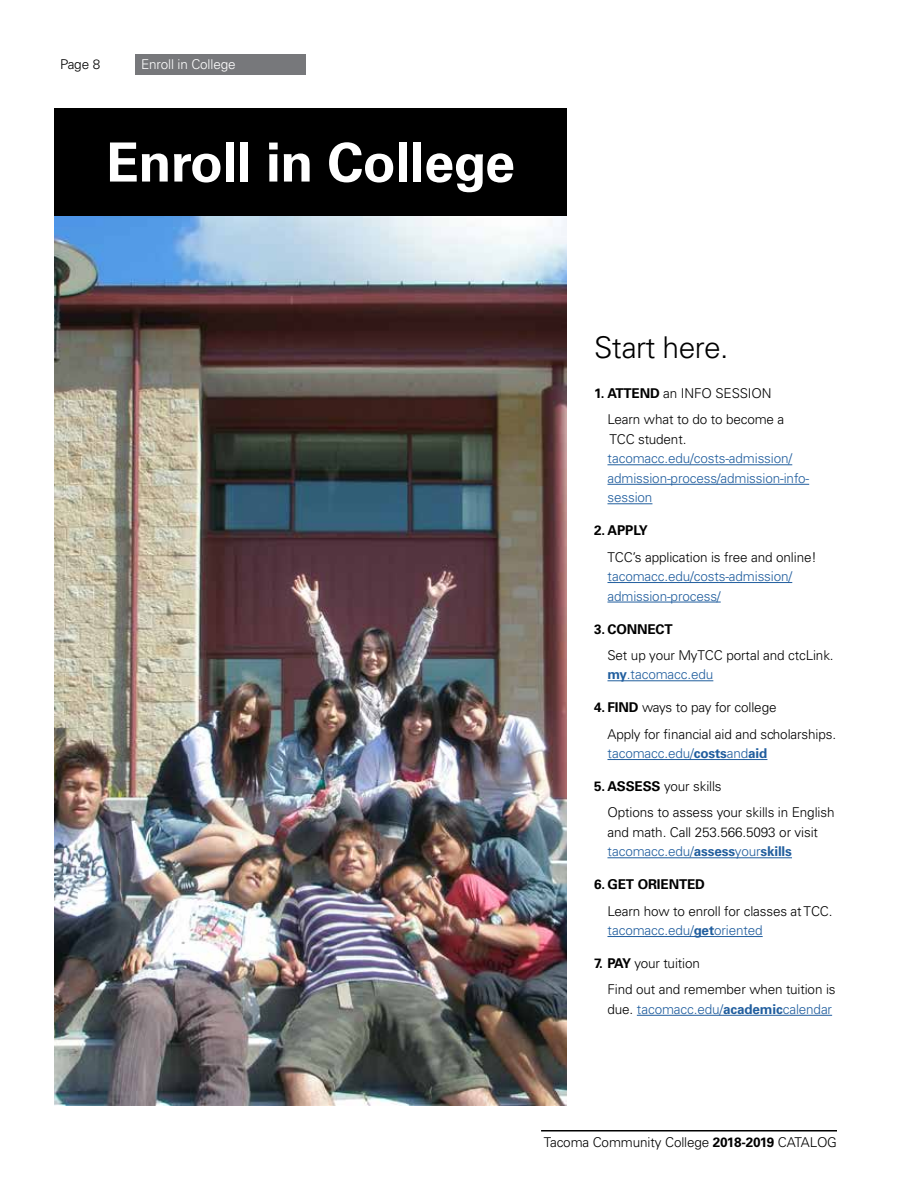
<style>
.page{position:relative;width:918px;height:1188px;background:#fff}
.page>*{position:absolute;margin:0;border:0;box-sizing:border-box;transform-origin:0 0}
.t1{font:700 54px "Univers LT Std";letter-spacing:-.01em;color:#fff}
.t2{font:300 30px "Univers LT Std";letter-spacing:-.02em;color:#000}
.t3{font:300 13.5px/26.2px "Univers LT Std";letter-spacing:-.01em;color:#000}
.t4{font:300 13.5px/19.5px "Univers LT Std";letter-spacing:-.01em;color:#215e9e}
.t5{font:700 13.5px "Univers LT Std";letter-spacing:-.01em;color:#000}
.t6{font:300 13.5px "Univers LT Std";letter-spacing:-.01em;color:#fff}
.s1{font-weight:700}
.s2{font-weight:700;color:#215e9e}
.s3{color:#215e9e}
.s4{color:#000}
</style>
<div class="page">
<div style="left:135px;top:54px;width:171px;height:20px;background:#77787b"></div>
<hr style="left:541px;top:1130px;width:296px;height:2px;background:#000">
<img style="left:54px;top:216px;width:513px;height:890px">
<hr style="left:608px;top:464px;width:184px;height:1px;background:#215e9e">
<hr style="left:608px;top:484px;width:201px;height:1px;background:#215e9e">
<hr style="left:608px;top:503px;width:44px;height:1px;background:#215e9e">
<hr style="left:608px;top:582px;width:184px;height:1px;background:#215e9e">
<hr style="left:608px;top:602px;width:113px;height:1px;background:#215e9e">
<hr style="left:608px;top:680px;width:105px;height:1px;background:#215e9e">
<hr style="left:608px;top:759px;width:159px;height:1px;background:#215e9e">
<hr style="left:608px;top:857px;width:184px;height:1px;background:#215e9e">
<hr style="left:608px;top:936px;width:155px;height:1px;background:#215e9e">
<hr style="left:637px;top:1015px;width:195px;height:1px;background:#215e9e">
<div style="left:54px;top:108px;width:513px;height:108px;background:#000"></div>
<p class="t3" style="left:60px;top:51px;width:42px">Page 8</p>
<p class="t6" style="left:141px;top:56px;width:96px">Enroll in College</p>
<h1 class="t1" style="left:106px;top:131px;width:411px">Enroll in College</h1>
<h2 class="t2" style="left:594px;top:330px;width:136px">Start here.</h2>
<p class="t3" style="left:608px;top:380px;width:178px;text-indent:-14px"><span class="s1">1. ATTEND</span> an INFO SESSION<br>Learn what to do to become a</p>
<p class="t3" style="left:609px;top:426px;width:78px">TCC student.</p>
<p class="t4" style="left:608px;top:449px;width:203px">tacomacc.edu/costs-admission/ admission-process/admission-info&shy;session</p>
<p class="t5" style="left:594px;top:523px;width:55px">2. APPLY</p>
<p class="t3" style="left:608px;top:544px;width:211px">TCC’s application is free and online!</p>
<p class="t4" style="left:608px;top:567px;width:186px">tacomacc.edu/costs-admission/ admission-process/</p>
<p class="t5" style="left:594px;top:621px;width:80px">3. CONNECT</p>
<p class="t3" style="left:608px;top:645px;width:228px;line-height:19.5px">Set up your MyTCC portal and ctcLink. <span class="s2">my</span><span class="s3">.tacomacc.edu</span></p>
<p class="t3" style="left:608px;top:694px;width:230px;text-indent:-14px"><span class="s1">4. FIND</span> ways to pay for college<br>Apply for financial aid and scholarships.</p>
<p class="t4" style="left:608px;top:744px;width:161px">tacomacc.edu/<span class="s1">costs</span>and<span class="s1">aid</span></p>
<p class="t3" style="left:608px;top:773px;width:229px;text-indent:-14px"><span class="s1">5. ASSESS</span> your skills<br>Options to assess your skills in English</p>
<p class="t3" style="left:608px;top:822px;width:212px;line-height:19.5px">and math. Call 253.566.5093 or visit <span class="s3">tacomacc.edu/</span><span class="s2">assess</span><span class="s3">your</span><span class="s2">skills</span></p>
<p class="t5" style="left:594px;top:877px;width:113px">6. GET ORIENTED</p>
<p class="t3" style="left:608px;top:901px;width:227px;line-height:19.5px">Learn how to enroll for classes at TCC. <span class="s3">tacomacc.edu/</span><span class="s2">get</span><span class="s3">oriented</span></p>
<p class="t3" style="left:608px;top:950px;width:230px;text-indent:-14px"><span class="s1">7. PAY</span> your tuition<br>Find out and remember when tuition is</p>
<p class="t4" style="left:608px;top:999px;width:226px"><span class="s4">due.</span> tacomacc.edu/<span class="s1">academic</span>calendar</p>
<p class="t3" style="left:544px;top:1129px;width:295px">Tacoma Community College <span class="s1">2018-2019</span> CATALOG</p>
</div>
